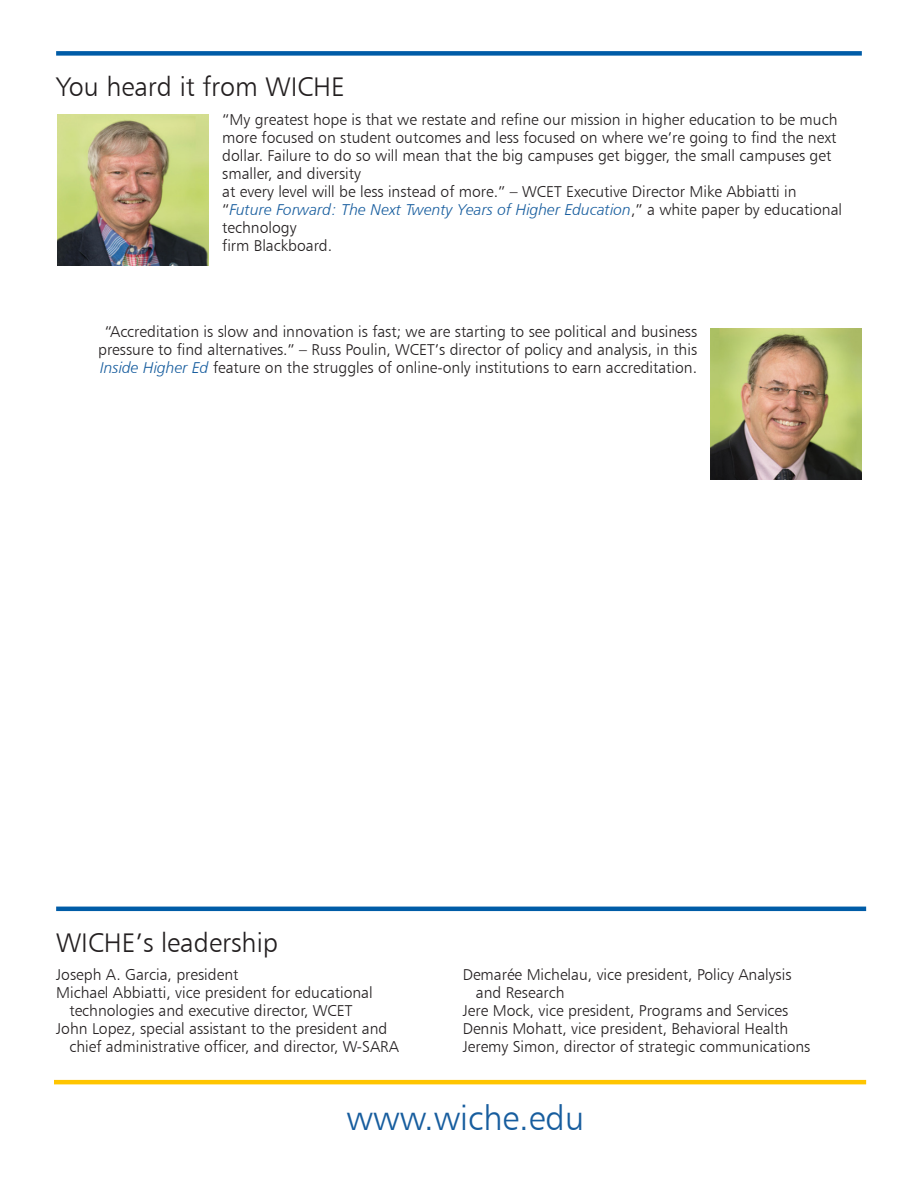
<style>
.page{position:relative;width:918px;height:1188px;background:#fff}
.page>*{position:absolute;margin:0;border:0;box-sizing:border-box;transform-origin:0 0}
.P_-_text{font:34.5px "Humanist 777 BT Light B";color:#175d9e}
.H2_-_item_title_2{font:27px "Humanist 777 BT Light B";color:#231f20}
.P_-_text-2{font:15.75px/18px "Humanist 777 BT Light B";color:#231f20}
.s1{font-family:"Humanist 777 BT Light Italic B";color:#175d9e}
</style>
<div class="page">
<hr style="left:54px;top:1080px;width:812px;height:4px;background:#ffc500">
<hr style="left:56px;top:907px;width:810px;height:4px;background:#005ca7">
<div style="left:56px;top:51px;width:806px;height:5px;background:#005ca7"></div>
<img style="left:58px;top:114px;width:151px;height:152px">
<img style="left:711px;top:329px;width:151px;height:151px">
<p class="H2_-_item_title_2" style="left:56px;top:70px;width:290px">You heard it from WICHE</p>
<p class="P_-_text-2" style="left:222px;top:110px;width:621px">“My greatest hope is that we restate and refine our mission in higher education to be much more focused on student outcomes and less focused on where we’re going to find the next dollar. Failure to do so will mean that the big campuses get bigger, the small campuses get smaller, and diversity<br>at every level will be less instead of more.” – WCET Executive Director Mike Abbiatti in “<span class="s1">Future Forward: The Next Twenty Years of Higher Education</span>,” a white paper by educational technology<br>firm Blackboard.</p>
<p class="P_-_text-2" style="left:98px;top:323px;width:601px;text-align:center">“Accreditation is slow and innovation is fast; we are starting to see political and business pressure to find alternatives.” – Russ Poulin, WCET’s director of policy and analysis, in this<br><span class="s1">Inside Higher Ed</span> feature on the struggles of online-only institutions to earn accreditation.</p>
<p class="H2_-_item_title_2" style="left:56px;top:926px;width:223px">WICHE’s leadership</p>
<p class="P_-_text-2" style="left:56px;top:966px;width:184px">Joseph A. Garcia, president</p>
<p class="P_-_text-2" style="left:463px;top:966px;width:330px">Demarée Michelau, vice president, Policy Analysis</p>
<p class="P_-_text-2" style="left:56px;top:984px;width:318px">Michael Abbiatti, vice president for educational</p>
<p class="P_-_text-2" style="left:476px;top:984px;width:90px">and Research</p>
<p class="P_-_text-2" style="left:69px;top:1002px;width:285px">technologies and executive director, WCET</p>
<p class="P_-_text-2" style="left:463px;top:1002px;width:327px">Jere Mock, vice president, Programs and Services</p>
<p class="P_-_text-2" style="left:56px;top:1020px;width:333px">John Lopez, special assistant to the president and</p>
<p class="P_-_text-2" style="left:463px;top:1020px;width:327px">Dennis Mohatt, vice president, Behavioral Health</p>
<p class="P_-_text-2" style="left:69px;top:1038px;width:331px">chief administrative officer, and director, W-SARA</p>
<p class="P_-_text-2" style="left:463px;top:1038px;width:349px">Jeremy Simon, director of strategic communications</p>
<p class="P_-_text" style="left:347px;top:1097px;width:239px">www.wiche.edu</p>
</div>
